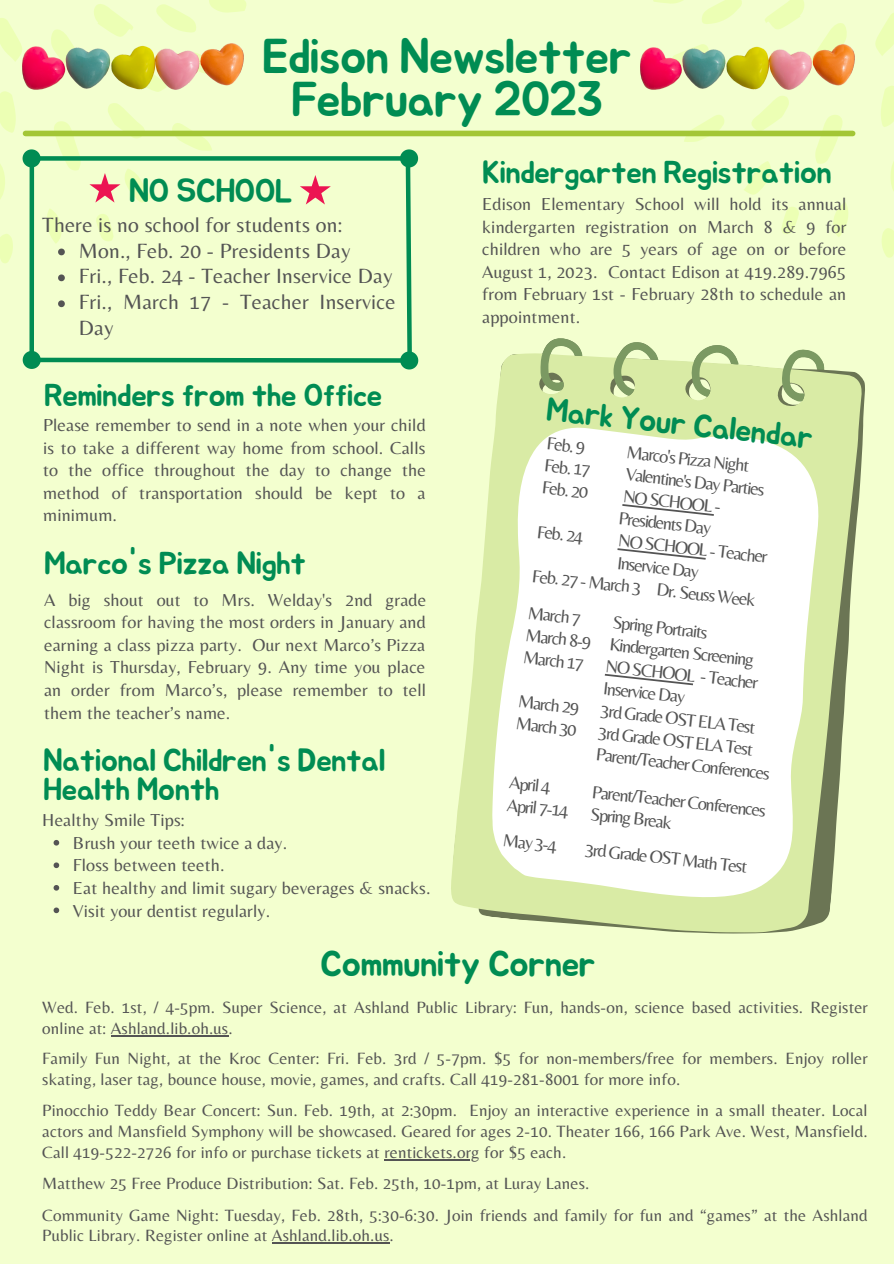
<style>
.page{position:relative;width:894px;height:1264px;background:#fff}
.page>*{position:absolute;margin:0;border:0;box-sizing:border-box;transform-origin:0 0}
.t1{font:48.75px/42.8px "Jua";letter-spacing:-.025em;color:#008c53;text-align:center}
.t2{font:35.7px "Jua";letter-spacing:-.025em;color:#008c53}
.t3{font:33px "Jua";letter-spacing:-.025em;color:#008c53}
.t4{font:31.95px "Jua";color:#008c53}
.t5{font:31.5px/28.2px "Jua";letter-spacing:-.025em;color:#008c53}
.t6{font:21.45px/26px "Belleza";letter-spacing:.01em;color:#545454}
.t7{font:18.3px/22.2px "Belleza";color:#545454}
.t8{font:18px/22.5px "Belleza";letter-spacing:.01em;color:#545454;text-align:justify}
.t9{font:16.95px/20.5px "Belleza";letter-spacing:.01em;color:#545454}
</style>
<div class="page">
<div style="left:0;top:0;width:893px;height:1263px;background:#f3ffcf"></div>
<svg style="left:875px;top:13px;width:18px;height:43px"></svg>
<svg style="left:890px;top:164px;width:3px;height:25px"></svg>
<svg style="left:881px;top:86px;width:12px;height:41px"></svg>
<svg style="left:881px;top:228px;width:12px;height:30px"></svg>
<svg style="left:649px;top:0;width:203px;height:237px"></svg>
<div style="left:26px;top:131px;width:826px;height:5px;background:#a3c636"></div>
<svg style="left:451px;top:353px;width:414px;height:581px"></svg>
<svg style="left:537px;top:338px;width:46px;height:48px"></svg>
<svg style="left:779px;top:349px;width:46px;height:37px"></svg>
<svg style="left:609px;top:342px;width:51px;height:44px"></svg>
<svg style="left:688px;top:345px;width:52px;height:41px"></svg>
<svg style="left:462px;top:386px;width:385px;height:527px;background:#eff5de"></svg>
<svg style="left:54px;top:840px;width:5px;height:5px"></svg>
<svg style="left:54px;top:862px;width:5px;height:6px"></svg>
<svg style="left:54px;top:885px;width:5px;height:5px"></svg>
<svg style="left:54px;top:907px;width:5px;height:6px"></svg>
<svg style="left:622px;top:504px;width:91px;height:12px"></svg>
<svg style="left:617px;top:548px;width:88px;height:11px"></svg>
<svg style="left:604px;top:674px;width:89px;height:11px"></svg>
<img style="left:640px;top:45px;width:214px;height:45px">
<hr style="left:111px;top:1035px;width:117px;height:1px;background:#545454">
<hr style="left:384px;top:1158px;width:95px;height:2px;background:#545454">
<hr style="left:272px;top:1242px;width:117px;height:1px;background:#545454">
<svg style="left:0;top:0;width:421px;height:370px"></svg>
<div style="left:29px;top:163px;width:5px;height:200px;background:#008c53"></div>
<h1 class="t1" style="left:262px;top:37px;width:371px">Edison Newsletter<br>February 2023</h1>
<h3 class="t3" style="left:129px;top:175px;width:165px">NO SCHOOL</h3>
<p class="t6" style="left:42px;top:211px;width:301px">There is no school for students on:</p>
<p class="t6" style="left:79px;top:237px;width:318px">Mon., Feb. 20 - Presidents Day<br>Fri., Feb. 24 - Teacher Inservice Day<br>Fri., March 17 - Teacher Inservice<br>Day</p>
<h3 class="t5" style="left:44px;top:382px;width:340px">Reminders from the Office</h3>
<p class="t8" style="left:43px;top:414px;width:384px">Please remember to send in a note when your child is to take a different way home from school. Calls to the office throughout the day to change the method of transportation should be kept to a minimum.</p>
<h3 class="t5" style="left:44px;top:550px;width:264px">Marco's Pizza Night</h3>
<p class="t8" style="left:44px;top:588px;width:383px">A big shout out to Mrs. Welday's 2nd grade classroom for having the most orders in January and earning a class pizza party. Our next Marco’s Pizza Night is Thursday, February 9. Any time you place an order from Marco’s, please remember to tell them the teacher’s name.</p>
<h3 class="t5" style="left:43px;top:748px;width:344px">National Children's Dental<br>Health Month</h3>
<p class="t8" style="left:42px;top:808px;width:144px">Healthy Smile Tips:</p>
<p class="t8" style="left:73px;top:831px;width:359px;text-align:left">Brush your teeth twice a day.<br>Floss between teeth.<br>Eat healthy and limit sugary beverages &amp; snacks.<br>Visit your dentist regularly.</p>
<h3 class="t5" style="left:482px;top:160px;width:351px">Kindergarten Registration</h3>
<p class="t8" style="left:482px;top:193px;width:365px">Edison Elementary School will hold its annual kindergarten registration on March 8 &amp; 9 for children who are 5 years of age on or before August 1, 2023. Contact Edison at 419.289.7965 from February 1st - February 28th to schedule an appointment.</p>
<h3 class="t4" style="left:548px;top:395px;width:269px;rotate:6deg">Mark Your Calendar</h3>
<p class="t7" style="left:548px;top:432px;width:40px;rotate:6deg">Feb. 9</p>
<p class="t7" style="left:628px;top:441px;width:125px;rotate:6deg">Marco's Pizza Night</p>
<p class="t7" style="left:543px;top:476px;width:48px;rotate:6deg">Feb. 20</p>
<p class="t7" style="left:545px;top:454px;width:48px;rotate:6deg">Feb. 17</p>
<p class="t7" style="left:626px;top:463px;width:141px;rotate:6deg">Valentine's Day Parties<br>NO SCHOOL -</p>
<p class="t7" style="left:620px;top:507px;width:94px;rotate:6deg">Presidents Day</p>
<p class="t7" style="left:619px;top:529px;width:152px;rotate:6deg">NO SCHOOL - Teacher</p>
<p class="t7" style="left:538px;top:520px;width:48px;rotate:6deg">Feb. 24</p>
<p class="t7" style="left:618px;top:551px;width:83px;rotate:6deg">Inservice Day</p>
<p class="t7" style="left:533px;top:564px;width:226px;rotate:6deg">Feb. 27 - March 3 Dr. Seuss Week</p>
<p class="t7" style="left:526px;top:624px;width:231px;rotate:6deg">March 8-9 Kindergarten Screening</p>
<p class="t7" style="left:529px;top:601px;width:55px;rotate:6deg">March 7</p>
<p class="t7" style="left:613px;top:611px;width:97px;rotate:6deg">Spring Portraits</p>
<p class="t7" style="left:524px;top:645px;width:62px;rotate:6deg">March 17</p>
<p class="t7" style="left:606px;top:655px;width:155px;rotate:6deg">NO SCHOOL - Teacher</p>
<p class="t7" style="left:519px;top:690px;width:240px;rotate:6deg">March 29 3rd Grade OST ELA Test</p>
<p class="t7" style="left:604px;top:677px;width:83px;rotate:6deg">Inservice Day</p>
<p class="t7" style="left:517px;top:712px;width:62px;rotate:6deg">March 30</p>
<p class="t7" style="left:599px;top:721px;width:176px;rotate:6deg">3rd Grade OST ELA Test<br>Parent/Teacher Conferences</p>
<p class="t7" style="left:510px;top:771px;width:167px;rotate:6deg">April 4<br>April 7-14 Spring Break</p>
<p class="t7" style="left:593px;top:780px;width:176px;rotate:6deg">Parent/Teacher Conferences</p>
<p class="t7" style="left:504px;top:828px;width:55px;rotate:6deg">May 3-4</p>
<p class="t7" style="left:586px;top:837px;width:164px;rotate:6deg">3rd Grade OST Math Test</p>
<h2 class="t2" style="left:320px;top:946px;width:277px">Community Corner</h2>
<p class="t9" style="left:42px;top:997px;width:826px">Wed. Feb. 1st, / 4-5pm. Super Science, at Ashland Public Library: Fun, hands-on, science based activities. Register online at: Ashland.lib.oh.us.</p>
<p class="t9" style="left:42px;top:1048px;width:826px">Family Fun Night, at the Kroc Center: Fri. Feb. 3rd / 5-7pm. $5 for non-members/free for members. Enjoy roller skating, laser tag, bounce house, movie, games, and crafts. Call 419-281-8001 for more info.</p>
<p class="t9" style="left:42px;top:1100px;width:826px;text-align:justify">Pinocchio Teddy Bear Concert: Sun. Feb. 19th, at 2:30pm. Enjoy an interactive experience in a small theater. Local actors and Mansfield Symphony will be showcased. Geared for ages 2-10. Theater 166, 166 Park Ave. West, Mansfield.<br>Call 419-522-2726 for info or purchase tickets at rentickets.org for $5 each.</p>
<p class="t9" style="left:42px;top:1167px;width:826px;line-height:31.5px">Matthew 25 Free Produce Distribution: Sat. Feb. 25th, 10-1pm, at Luray Lanes.<br>Community Game Night: Tuesday, Feb. 28th, 5:30-6:30. Join friends and family for fun and “games” at the Ashland</p>
<p class="t9" style="left:42px;top:1224px;width:353px">Public Library. Register online at Ashland.lib.oh.us.</p>
</div>
